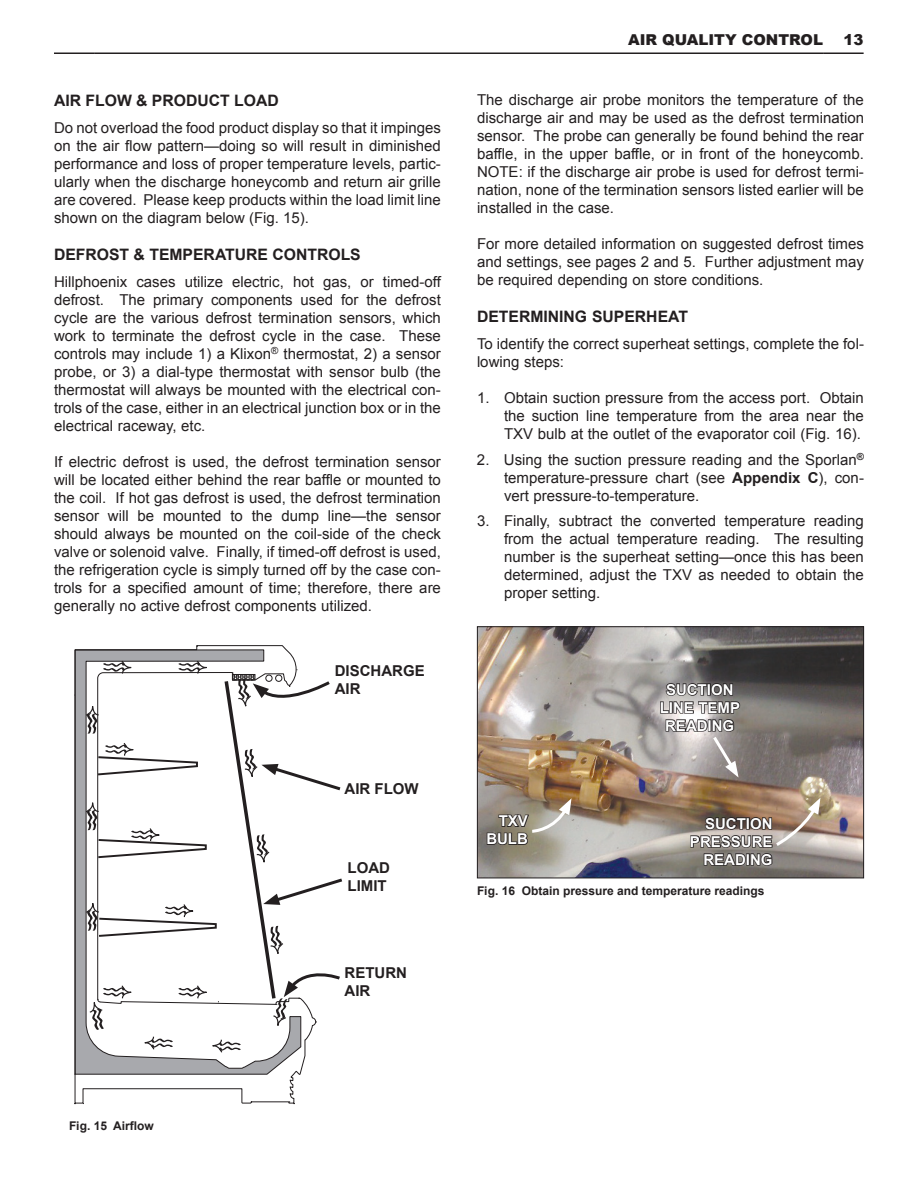
<style>
.page{position:relative;width:918px;height:1188px;background:#fff}
.page>*{position:absolute;margin:0;border:0;box-sizing:border-box;transform-origin:0 0}
.t1{font:700 15.75px "Arial";color:#231f20}
.t2{font:15px/18px "Arial";color:#231f20;text-align:justify}
.t3{font:700 15px/18px "Arial";color:#fff;text-align:right}
.t4{font:700 15px/18px "Arial";color:#231f20}
.t5{font:900 15px "Arial";color:#231f20}
.t6{font:700 12px "Arial";color:#231f20}
.s1{font-weight:700}
</style>
<div class="page">
<img style="left:479px;top:628px;width:383px;height:248px">
<div style="left:477px;top:626px;width:387px;height:252px;border:1px solid #231f20"></div>
<svg style="left:659px;top:682px;width:82px;height:96px;background:#938d8c"></svg>
<svg style="left:486px;top:798px;width:86px;height:48px;background:#90897d"></svg>
<svg style="left:690px;top:798px;width:130px;height:69px;background:#847569"></svg>
<svg style="left:74px;top:645px;width:232px;height:459px"></svg>
<svg style="left:85px;top:660px;width:258px;height:393px"></svg>
<hr style="left:54px;top:52px;width:41px;height:2px;background:#231f20">
<hr style="left:95px;top:52px;width:728px;height:2px;background:#231f20">
<hr style="left:823px;top:52px;width:41px;height:2px;background:#231f20">
<p class="t1" style="left:54px;top:90px;width:226px">AIR FLOW &amp; PRODUCT LOAD</p>
<p class="t2" style="left:54px;top:118px;width:388px">Do not overload the food product display so that it impinges on the air flow pattern—doing so will result in diminished performance and loss of proper temperature levels, partic&shy;ularly when the discharge honeycomb and return air grille are covered. Please keep products within the load limit line shown on the diagram below (Fig. 15).</p>
<p class="t1" style="left:54px;top:244px;width:308px">DEFROST &amp; TEMPERATURE CONTROLS</p>
<p class="t2" style="left:54px;top:273px;width:389px">Hillphoenix cases utilize electric, hot gas, or timed-off defrost. The primary components used for the defrost cycle are the various defrost termination sensors, which work to terminate the defrost cycle in the case. These controls may include 1) a Klixon<sup>®</sup> thermostat, 2) a sensor probe, or 3) a dial-type thermostat with sensor bulb (the thermostat will always be mounted with the electrical con&shy;trols of the case, either in an electrical junction box or in the electrical raceway, etc.</p>
<p class="t2" style="left:54px;top:453px;width:389px">If electric defrost is used, the defrost termination sensor will be located either behind the rear baffle or mounted to the coil. If hot gas defrost is used, the defrost termination sensor will be mounted to the dump line—the sensor should always be mounted on the coil-side of the check valve or solenoid valve. Finally, if timed-off defrost is used, the refrigeration cycle is simply turned off by the case con&shy;trols for a specified amount of time; therefore, there are generally no active defrost components utilized.</p>
<p class="t4" style="left:335px;top:662px;width:91px">DISCHARGE<br>AIR</p>
<p class="t4" style="left:345px;top:781px;width:76px">AIR FLOW</p>
<p class="t4" style="left:348px;top:860px;width:44px">LOAD<br>LIMIT</p>
<p class="t4" style="left:345px;top:964px;width:64px">RETURN<br>AIR</p>
<p class="t5" style="left:628px;top:29px;width:197px">AIR QUALITY CONTROL</p>
<p class="t5" style="left:844px;top:29px;width:22px">13</p>
<p class="t2" style="left:477px;top:91px;width:389px">The discharge air probe monitors the temperature of the discharge air and may be used as the defrost termination sensor. The probe can generally be found behind the rear baffle, in the upper baffle, or in front of the honeycomb.<br>NOTE: if the discharge air probe is used for defrost termi&shy;nation, none of the termination sensors listed earlier will be installed in the case.</p>
<p class="t2" style="left:477px;top:235px;width:388px">For more detailed information on suggested defrost times and settings, see pages 2 and 5. Further adjustment may be required depending on store conditions.</p>
<p class="t1" style="left:477px;top:306px;width:213px">DETERMINING SUPERHEAT</p>
<p class="t2" style="left:477px;top:335px;width:388px">To identify the correct superheat settings, complete the fol&shy;lowing steps:</p>
<p class="t2" style="left:504px;top:389px;width:361px;text-indent:-27px">1. Obtain suction pressure from the access port. Obtain the suction line temperature from the area near the TXV bulb at the outlet of the evaporator coil (Fig. 16).</p>
<p class="t2" style="left:504px;top:451px;width:362px;text-indent:-27px">2. Using the suction pressure reading and the Sporlan<sup>® </sup>temperature-pressure chart (see <span class="s1">Appendix C</span>), con&shy;vert pressure-to-temperature.</p>
<p class="t2" style="left:504px;top:512px;width:361px;text-indent:-27px">3. Finally, subtract the converted temperature reading from the actual temperature reading. The resulting number is the superheat setting—once this has been determined, adjust the TXV as needed to obtain the proper setting.</p>
<p class="t3" style="left:660px;top:681px;width:82px;text-align:center">SUCTION<br>LINE TEMP<br>READING</p>
<p class="t3" style="left:486px;top:812px;width:43px">TXV<br>BULB</p>
<p class="t3" style="left:690px;top:815px;width:84px">SUCTION<br>PRESSURE<br>READING</p>
<p class="t6" style="left:477px;top:882px;width:289px">Fig. 16 Obtain pressure and temperature readings</p>
<p class="t6" style="left:69px;top:1117px;width:86px">Fig. 15 Airflow</p>
</div>
